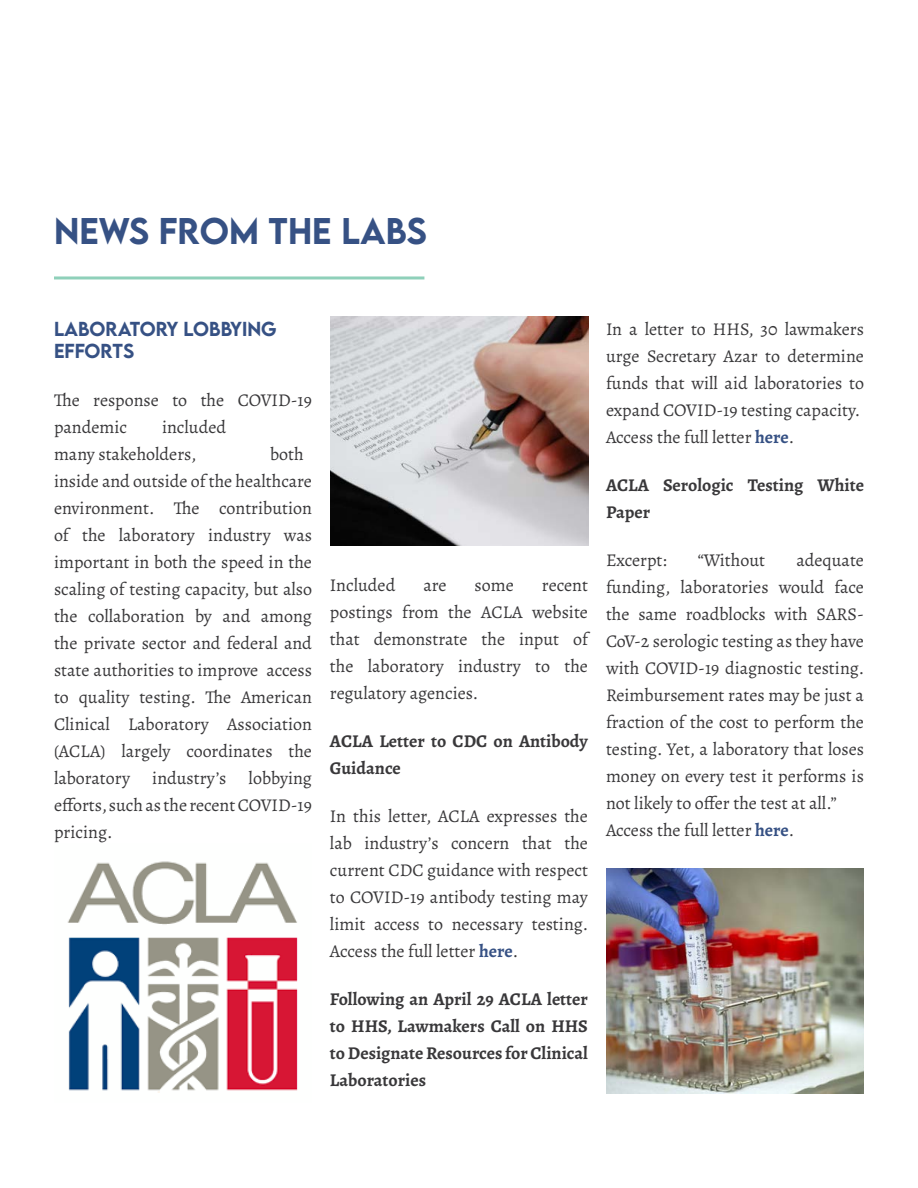
<style>
.page{position:relative;width:918px;height:1188px;background:#fff}
.page>*{position:absolute;margin:0;border:0;box-sizing:border-box;transform-origin:0 0}
.t1{font:500 33px "LEMONMILK";color:#365184}
.t2{font:18px/27px "Alegreya";color:#39383a}
.t3{font:700 18px/27px "Alegreya";color:#39383a}
.t4{font:500 18px/21.6px "LEMONMILK";color:#365184}
.s1{font-weight:700;color:#365184}
</style>
<div class="page">
<hr style="left:54px;top:276px;width:370px;height:3px;background:#8fd0ba">
<img style="left:330px;top:316px;width:258px;height:230px">
<img style="left:606px;top:869px;width:258px;height:224px">
<img style="left:67px;top:861px;width:231px;height:232px">
<h1 class="t1" style="left:54px;top:209px;width:374px">NEWS FROM THE LABS</h1>
<p class="t4" style="left:54px;top:318px;width:224px">LABORATORY LOBBYING<br>EFFORTS</p>
<p class="t2" style="left:54px;top:386px;width:260px">The response to the COVID-19 pandemic</p>
<p class="t2" style="left:54px;top:413px;width:174px;text-indent:108px">included many stakeholders,</p>
<p class="t2" style="left:54px;top:440px;width:260px;text-indent:216px">both inside and outside of the healthcare environment. The contribution of the laboratory industry was important in both the speed in the scaling of testing capacity, but also the collaboration by and among the private sector and federal and state authorities to improve access to quality testing. The American<br>Clinical Laboratory Association (ACLA) largely coordinates the laboratory industry’s lobbying efforts, such as the recent COVID-19 pricing.</p>
<p class="t2" style="left:330px;top:571px;width:67px">Included</p>
<p class="t2" style="left:423px;top:571px;width:25px">are</p>
<p class="t2" style="left:475px;top:571px;width:41px">some</p>
<p class="t2" style="left:330px;top:571px;width:260px;text-align:justify;text-indent:212px">recent postings from the ACLA website that demonstrate the input of the laboratory industry to the regulatory agencies.</p>
<p class="t3" style="left:330px;top:727px;width:260px">ACLA Letter to CDC on Antibody<br>Guidance</p>
<p class="t2" style="left:330px;top:803px;width:260px;text-align:justify">In this letter, ACLA expresses the lab industry’s concern that the current CDC guidance with respect to COVID-19 antibody testing may limit access to necessary testing.<br>Access the full letter <span class="s1">here</span>.</p>
<p class="t3" style="left:330px;top:985px;width:260px;text-align:justify">Following an April 29 ACLA letter to HHS, Lawmakers Call on HHS to Designate Resources for Clinical Laboratories</p>
<p class="t2" style="left:606px;top:315px;width:260px">In a letter to HHS, 30 lawmakers urge Secretary Azar to determine funds that will aid laboratories to expand COVID-19 testing capacity.<br>Access the full letter <span class="s1">here</span>.</p>
<p class="t3" style="left:606px;top:471px;width:260px">ACLA Serologic Testing White<br>Paper</p>
<p class="t2" style="left:606px;top:546px;width:62px">Excerpt:</p>
<p class="t2" style="left:698px;top:546px;width:69px">“Without</p>
<p class="t2" style="left:606px;top:546px;width:260px;text-indent:190px">adequate funding, laboratories would face the same roadblocks with SARS-<br>CoV-2 serologic testing as they have with COVID-19 diagnostic testing.<br>Reimbursement rates may be just a fraction of the cost to perform the testing. Yet, a laboratory that loses money on every test it performs is not likely to offer the test at all.”<br>Access the full letter <span class="s1">here</span>.</p>
</div>
